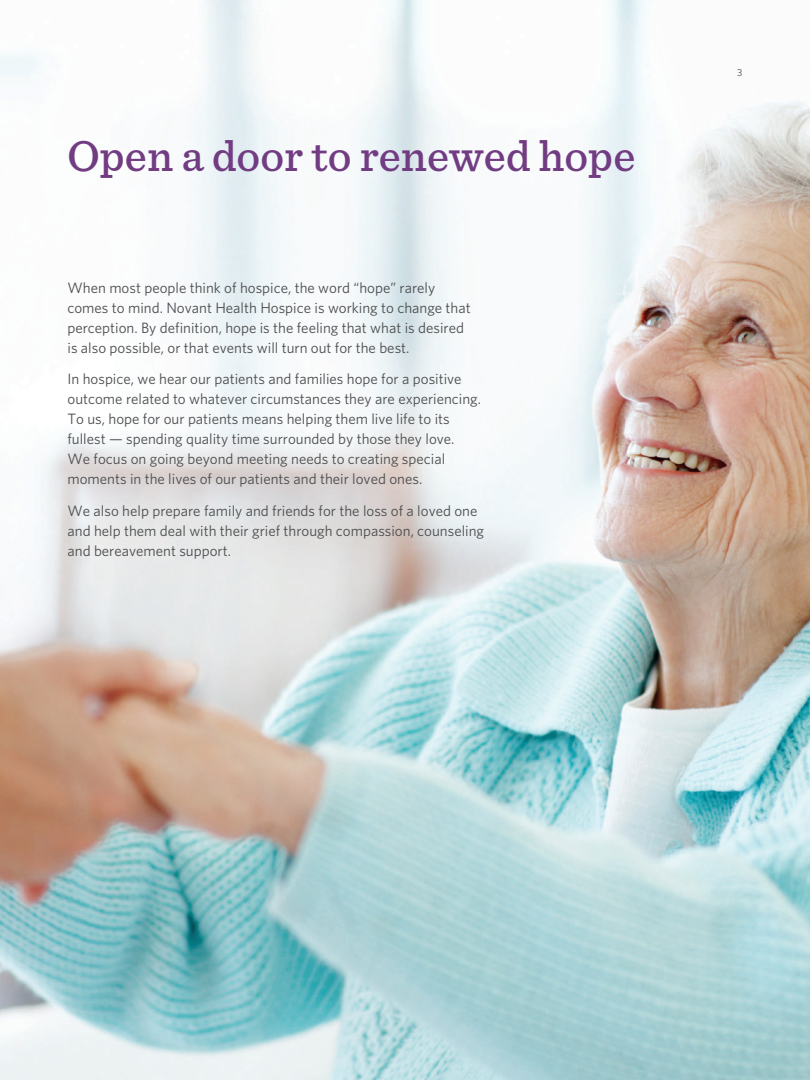
<style>
.page{position:relative;width:810px;height:1080px;background:#fff}
.page>*{position:absolute;margin:0;border:0;box-sizing:border-box;transform-origin:0 0}
.t1{font:500 45px "Sentinel";color:#723c83}
.t2{font:15px/20px "Whitney";color:#4b4c4d}
.t3{font:10px "Whitney";color:#4b4c4d}
</style>
<div class="page">
<img style="left:0;top:0;width:810px;height:1080px">
<h1 class="t1" style="left:68px;top:122px;width:569px">Open a door to renewed hope</h1>
<p class="t2" style="left:68px;top:278px;width:405px">When most people think of hospice, the word “hope” rarely comes to mind. Novant Health Hospice is working to change that perception. By definition, hope is the feeling that what is desired is also possible, or that events will turn out for the best.</p>
<p class="t2" style="left:68px;top:369px;width:415px">In hospice, we hear our patients and families hope for a positive outcome related to whatever circumstances they are experiencing.<br>To us, hope for our patients means helping them live life to its fullest — spending quality time surrounded by those they love.<br>We focus on going beyond meeting needs to creating special moments in the lives of our patients and their loved ones.</p>
<p class="t2" style="left:68px;top:500px;width:418px">We also help prepare family and friends for the loss of a loved one and help them deal with their grief through compassion, counseling and bereavement support.</p>
<p class="t3" style="left:737px;top:65px;width:7px">3</p>
</div>
